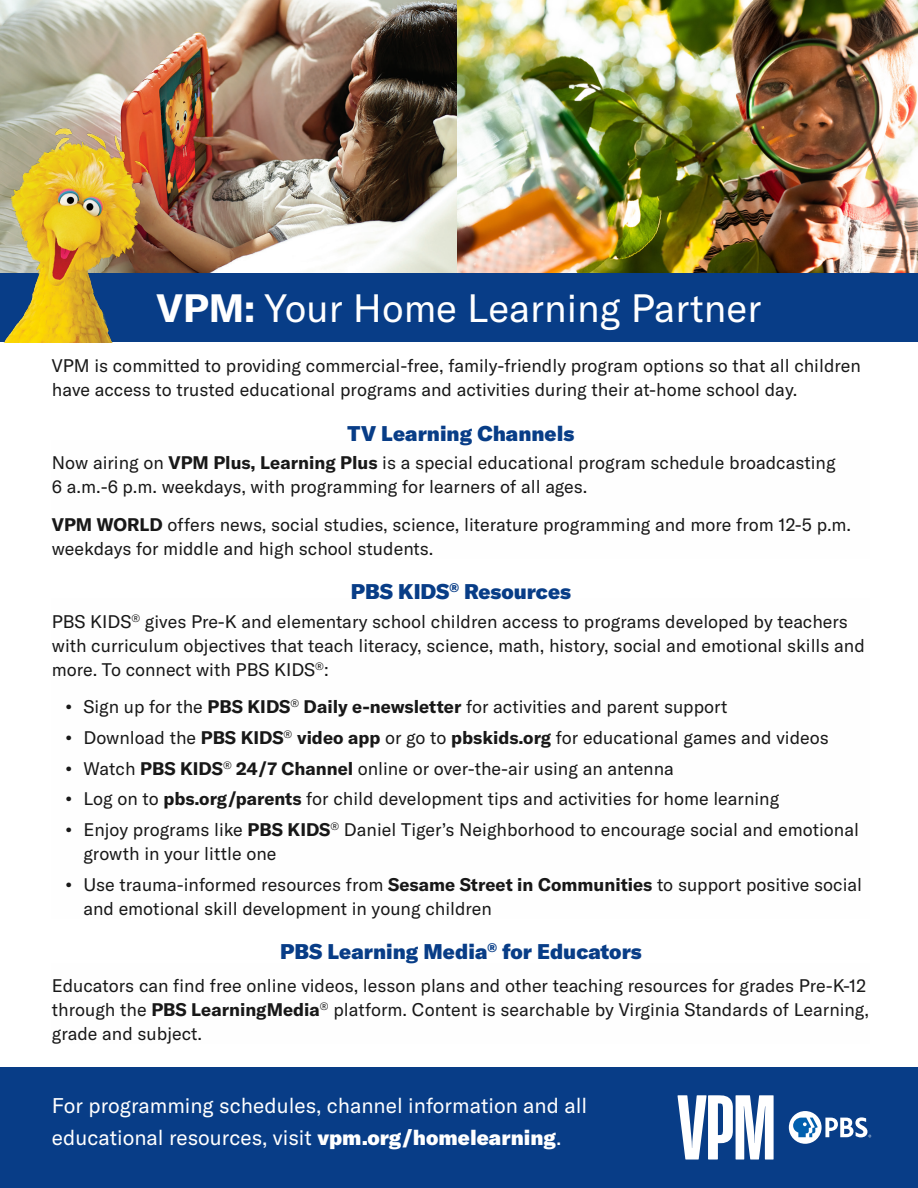
<style>
.page{position:relative;width:918px;height:1188px;background:#fff}
.page>*{position:absolute;margin:0;border:0;box-sizing:border-box;transform-origin:0 0}
.t1{font:39px "GT America";color:#fff}
.t2{font:21px/31.5px "GT America";color:#fff}
.t3{font:900 21px "GT America";color:#083d87}
.t4{font:18px/24px "GT America";color:#181818}
.s1{font-weight:700}
.s2{font-weight:900}
</style>
<div class="page">
<div style="left:0;top:1067px;width:918px;height:121px;background:#083d87"></div>
<div style="left:0;top:273px;width:918px;height:69px;background:#083d87"></div>
<svg style="left:678px;top:1095px;width:96px;height:65px"></svg>
<svg style="left:789px;top:1111px;width:33px;height:33px"></svg>
<svg style="left:793px;top:1118px;width:25px;height:19px"></svg>
<svg style="left:825px;top:1117px;width:46px;height:20px"></svg>
<img style="left:0;top:0;width:458px;height:273px">
<img style="left:458px;top:0;width:460px;height:273px">
<img style="left:0;top:119px;width:156px;height:223px">
<p class="t1" style="left:157px;top:286px;width:606px"><span class="s1">VPM:</span> Your Home Learning Partner</p>
<p class="t4" style="left:52px;top:354px;width:811px">VPM is committed to providing commercial-free, family-friendly program options so that all children have access to trusted educational programs and activities during their at-home school day.</p>
<p class="t3" style="left:347px;top:420px;width:228px">TV Learning Channels</p>
<p class="t4" style="left:52px;top:451px;width:785px">Now airing on <span class="s1">VPM Plus, Learning Plus</span> is a special educational program schedule broadcasting<br>6 a.m.-6 p.m. weekdays, with programming for learners of all ages.</p>
<p class="t4" style="left:52px;top:512px;width:801px"><span class="s1">VPM WORLD</span> offers news, social studies, science, literature programming and more from 12-5 p.m. weekdays for middle and high school students.</p>
<p class="t3" style="left:351px;top:578px;width:222px">PBS KIDS<sup>®</sup> Resources</p>
<p class="t4" style="left:52px;top:609px;width:815px">PBS KIDS<sup>®</sup> gives Pre-K and elementary school children access to programs developed by teachers with curriculum objectives that teach literacy, science, math, history, social and emotional skills and more. To connect with PBS KIDS<sup>®</sup>:</p>
<p class="t4" style="left:65px;top:695px;width:664px"><span class="s1">•</span> Sign up for the <span class="s1">PBS KIDS</span><sup>®</sup> <span class="s1">Daily e-newsletter</span> for activities and parent support</p>
<p class="t4" style="left:65px;top:725px;width:765px"><span class="s1">•</span> Download the <span class="s1">PBS KIDS</span><sup>®</sup> <span class="s1">video app</span> or go to <span class="s1">pbskids.org</span> for educational games and videos</p>
<p class="t4" style="left:65px;top:756px;width:610px"><span class="s1">•</span> Watch <span class="s1">PBS KIDS</span><sup>®</sup> <span class="s1">24/7 Channel</span> online or over-the-air using an antenna</p>
<p class="t4" style="left:65px;top:787px;width:715px"><span class="s1">•</span> Log on to <span class="s1">pbs.org/parents</span> for child development tips and activities for home learning</p>
<p class="t4" style="left:83px;top:818px;width:777px;text-indent:-18px"><span class="s1">•</span> Enjoy programs like <span class="s1">PBS KIDS</span><sup>®</sup> Daniel Tiger’s Neighborhood to encourage social and emotional growth in your little one</p>
<p class="t4" style="left:83px;top:872px;width:780px;text-indent:-18px"><span class="s1">•</span> Use trauma-informed resources from <span class="s1">Sesame Street in Communities</span> to support positive social and emotional skill development in young children</p>
<p class="t3" style="left:280px;top:938px;width:363px">PBS Learning Media<sup>®</sup> for Educators</p>
<p class="t4" style="left:52px;top:974px;width:819px">Educators can find free online videos, lesson plans and other teaching resources for grades Pre-K-12 through the <span class="s1">PBS LearningMedia</span><sup>®</sup> platform. Content is searchable by Virginia Standards of Learning, grade and subject.</p>
<p class="t2" style="left:52px;top:1090px;width:537px">For programming schedules, channel information and all educational resources, visit <span class="s2">vpm.org/homelearning</span>.</p>
</div>
